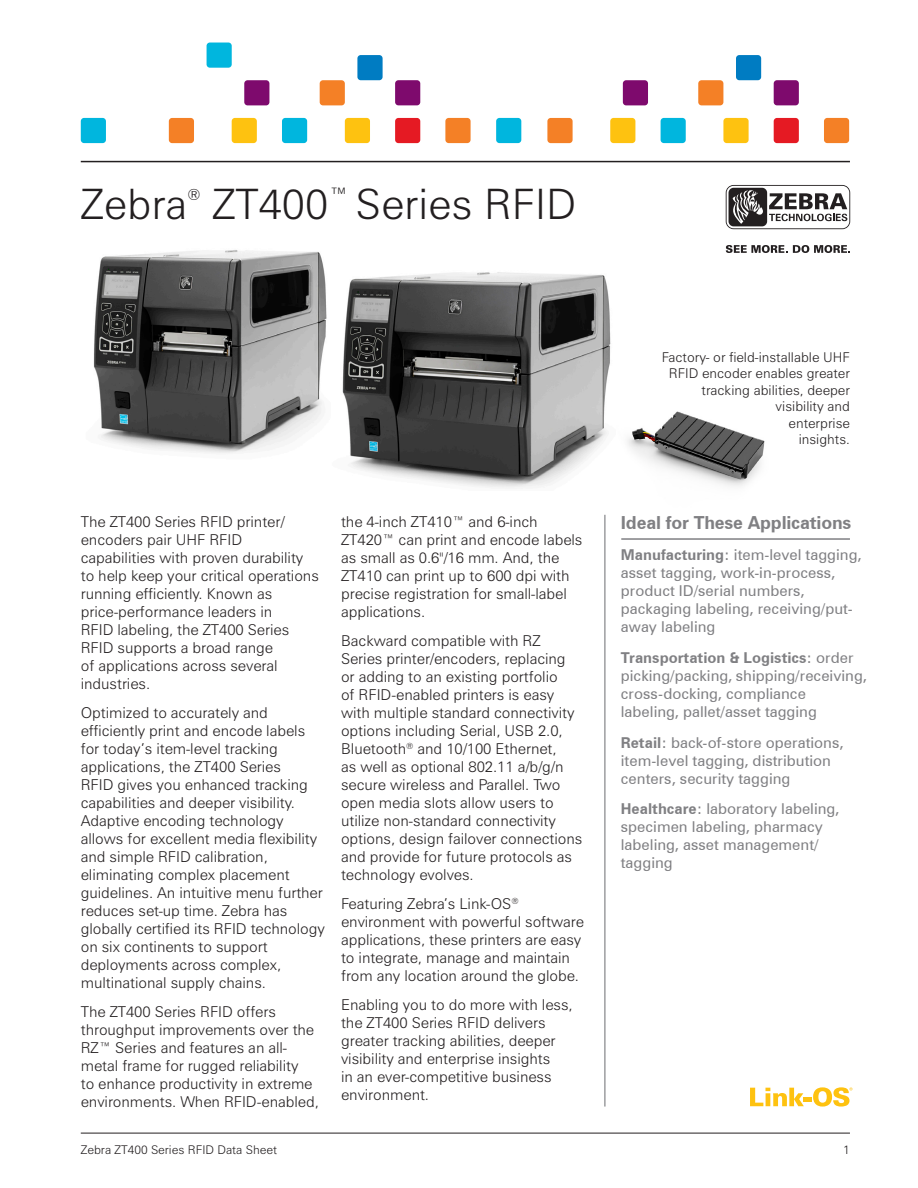
<style>
.page{position:relative;width:918px;height:1188px;background:#fff}
.page>*{position:absolute;margin:0;border:0;box-sizing:border-box;transform-origin:0 0}
.t1{font:300 42px "Zurich BT";color:#231f20}
.t2{font:700 18px "Zurich BT";letter-spacing:-.01em;color:#808083}
.t3{font:300 15.75px "Zurich BT";color:#231f20}
.t4{font:300 15px/18px "Zurich BT";letter-spacing:-.005em;color:#231f20}
.t5{font:15px/18px "Zurich BT";color:#808083}
.t6{font:300 13.5px/16.5px "Zurich BT";color:#231f20;text-align:right}
.t7{font:300 12px "Zurich BT";color:#231f20}
.s1{font-weight:700}
</style>
<div class="page">
<hr style="left:81px;top:1133px;width:769px;height:1px;background:#231f20">
<img style="left:93px;top:250px;width:234px;height:203px">
<img style="left:342px;top:272px;width:269px;height:216px">
<div style="left:357px;top:55px;width:26px;height:25px;background:#007cc2;border-radius:3px"></div>
<div style="left:232px;top:118px;width:25px;height:25px;background:#fec210;border-radius:3px"></div>
<div style="left:345px;top:118px;width:25px;height:25px;background:#fec210;border-radius:3px"></div>
<div style="left:320px;top:80px;width:25px;height:25px;background:#f48026;border-radius:3px"></div>
<div style="left:445px;top:118px;width:26px;height:25px;background:#f48026;border-radius:3px"></div>
<div style="left:169px;top:118px;width:25px;height:25px;background:#f48026;border-radius:3px"></div>
<div style="left:207px;top:43px;width:25px;height:25px;background:#00b6de;border-radius:3px"></div>
<div style="left:282px;top:118px;width:25px;height:25px;background:#00b6de;border-radius:3px"></div>
<div style="left:81px;top:118px;width:25px;height:25px;background:#00b6de;border-radius:3px"></div>
<div style="left:244px;top:80px;width:25px;height:25px;background:#7e0a6d;border-radius:3px"></div>
<div style="left:395px;top:80px;width:25px;height:25px;background:#7e0a6d;border-radius:3px"></div>
<div style="left:395px;top:118px;width:25px;height:25px;background:#e51a23;border-radius:3px"></div>
<div style="left:736px;top:55px;width:25px;height:25px;background:#007cc2;border-radius:3px"></div>
<div style="left:610px;top:118px;width:25px;height:25px;background:#fec210;border-radius:3px"></div>
<div style="left:723px;top:118px;width:26px;height:25px;background:#fec210;border-radius:3px"></div>
<div style="left:698px;top:80px;width:25px;height:25px;background:#f48026;border-radius:3px"></div>
<div style="left:824px;top:118px;width:25px;height:25px;background:#f48026;border-radius:3px"></div>
<div style="left:547px;top:118px;width:26px;height:25px;background:#f48026;border-radius:3px"></div>
<div style="left:661px;top:118px;width:25px;height:25px;background:#00b6de;border-radius:3px"></div>
<div style="left:496px;top:118px;width:25px;height:25px;background:#00b6de;border-radius:3px"></div>
<div style="left:623px;top:80px;width:25px;height:25px;background:#7e0a6d;border-radius:3px"></div>
<div style="left:774px;top:80px;width:25px;height:25px;background:#7e0a6d;border-radius:3px"></div>
<div style="left:774px;top:118px;width:25px;height:25px;background:#e51a23;border-radius:3px"></div>
<hr style="left:81px;top:161px;width:769px;height:1px;background:#231f20">
<svg style="left:726px;top:245px;width:124px;height:8px"></svg>
<svg style="left:726px;top:185px;width:124px;height:44px"></svg>
<hr style="left:605px;top:515px;width:1px;height:592px;background:#6c6d70">
<hr style="left:621px;top:538px;width:229px;height:2px;background:#808083">
<svg style="left:750px;top:1087px;width:103px;height:20px"></svg>
<img style="left:592px;top:388px;width:173px;height:100px">
<img style="left:633px;top:412px;width:131px;height:67px">
<h1 class="t1" style="left:81px;top:179px;width:108px">Zebra</h1>
<p class="t3" style="left:187px;top:185px;width:15px">®</p>
<h1 class="t1" style="left:212px;top:179px;width:366px">ZT400<sup>™</sup> Series RFID</h1>
<p class="t4" style="left:81px;top:513px;width:240px">The ZT400 Series RFID printer/ encoders pair UHF RFID capabilities with proven durability to help keep your critical operations running efficiently. Known as price-performance leaders in<br>RFID labeling, the ZT400 Series<br>RFID supports a broad range<br>of applications across several industries.</p>
<p class="t4" style="left:81px;top:704px;width:246px">Optimized to accurately and efficiently print and encode labels for today’s item-level tracking applications, the ZT400 Series<br>RFID gives you enhanced tracking capabilities and deeper visibility.<br>Adaptive encoding technology allows for excellent media flexibility and simple RFID calibration, eliminating complex placement guidelines. An intuitive menu further reduces set-up time. Zebra has globally certified its RFID technology on six continents to support deployments across complex, multinational supply chains.</p>
<p class="t4" style="left:81px;top:1003px;width:240px">The ZT400 Series RFID offers throughput improvements over the RZ™ Series and features an all&shy;metal frame for rugged reliability<br>to enhance productivity in extreme environments. When RFID-enabled,</p>
<p class="t4" style="left:341px;top:513px;width:243px">the 4-inch ZT410™ and 6-inch<br>ZT420™ can print and encode labels as small as 0.6"/16 mm. And, the<br>ZT410 can print up to 600 dpi with precise registration for small-label applications.</p>
<p class="t4" style="left:341px;top:632px;width:243px">Backward compatible with RZ Series printer/encoders, replacing or adding to an existing portfolio<br>of RFID-enabled printers is easy with multiple standard connectivity options including Serial, USB 2.0, Bluetooth<sup>®</sup> and 10/100 Ethernet,<br>as well as optional 802.11 a/b/g/n secure wireless and Parallel. Two open media slots allow users to utilize non-standard connectivity options, design failover connections and provide for future protocols as technology evolves.</p>
<p class="t4" style="left:341px;top:895px;width:244px">Featuring Zebra’s Link-OS<sup>® </sup>environment with powerful software applications, these printers are easy to integrate, manage and maintain from any location around the globe.</p>
<p class="t4" style="left:341px;top:996px;width:233px">Enabling you to do more with less, the ZT400 Series RFID delivers greater tracking abilities, deeper visibility and enterprise insights<br>in an ever-competitive business environment.</p>
<p class="t6" style="left:662px;top:349px;width:190px">Factory- or field-installable UHF<br>RFID encoder enables greater tracking abilities, deeper visibility and<br>enterprise<br>insights.</p>
<p class="t2" style="left:621px;top:512px;width:232px">Ideal for These Applications</p>
<p class="t5" style="left:621px;top:546px;width:242px"><span class="s1">Manufacturing</span>: item-level tagging, asset tagging, work-in-process, product ID/serial numbers, packaging labeling, receiving/put&shy;away labeling</p>
<p class="t5" style="left:621px;top:648px;width:247px"><span class="s1">Transportation &amp; Logistics</span>: order picking/packing, shipping/receiving, cross-docking, compliance labeling, pallet/asset tagging</p>
<p class="t5" style="left:621px;top:733px;width:224px"><span class="s1">Retail</span>: back-of-store operations, item-level tagging, distribution centers, security tagging</p>
<p class="t5" style="left:621px;top:800px;width:220px"><span class="s1">Healthcare</span>: laboratory labeling, specimen labeling, pharmacy labeling, asset management/ tagging</p>
<p class="t7" style="left:81px;top:1142px;width:198px">Zebra ZT400 Series RFID Data Sheet</p>
<p class="t7" style="left:843px;top:1142px;width:8px">1</p>
</div>
